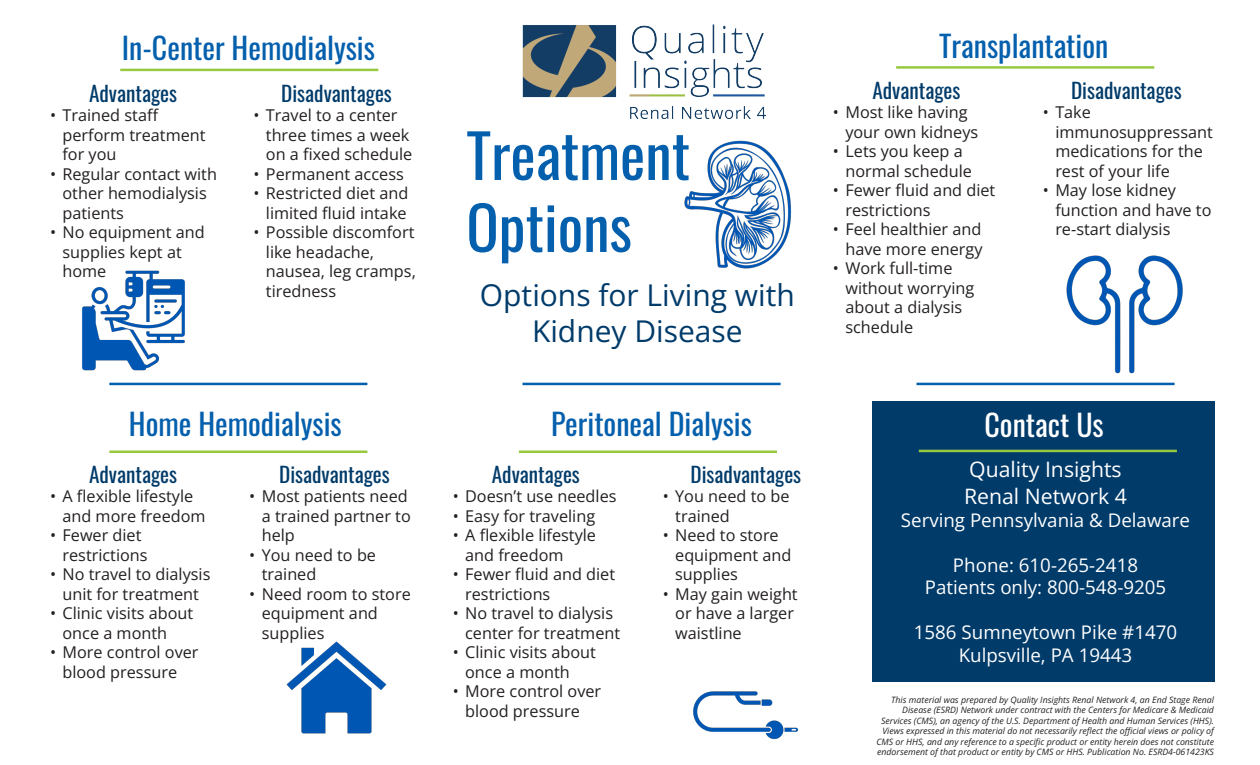
<style>
.page{position:relative;width:1260px;height:765px;background:#fff}
.page>*{position:absolute;margin:0;border:0;box-sizing:border-box;transform-origin:0 0}
.t1{font:60px/72px "Oswald";color:#045fad}
.t2{font:30px "Oswald";color:#045fad}
.t3{font:30px/36px "Open Sans";color:#003b6a;text-align:center}
.t4{font:30px "Oswald";color:#fff}
.t5{font:21.25px "Oswald";color:#003b6a}
.t6{font:21.25px "Open Sans";color:#fff}
.t7{font:18.75px "Open Sans";color:#fff}
.t8{font:16.25px/19.5px "Open Sans";color:#231f20}
.t9{font:italic 8.75px/10.5px "Open Sans";color:#231f20;text-align:right}
</style>
<div class="page">
<img style="left:522px;top:24px;width:244px;height:95px">
<hr style="left:109px;top:450px;width:258px;height:3px;background:#96c93f">
<hr style="left:896px;top:66px;width:258px;height:3px;background:#96c93f">
<hr style="left:519px;top:450px;width:258px;height:3px;background:#96c93f">
<hr style="left:109px;top:383px;width:258px;height:2px;background:#045fad">
<div style="left:872px;top:402px;width:342px;height:280px;background:#003b6a"></div>
<hr style="left:919px;top:450px;width:258px;height:2px;background:#96c93f">
<hr style="left:916px;top:383px;width:259px;height:2px;background:#045fad">
<hr style="left:523px;top:383px;width:258px;height:2px;background:#045fad">
<img style="left:684px;top:140px;width:108px;height:129px">
<img style="left:1066px;top:255px;width:117px;height:119px">
<img style="left:286px;top:641px;width:101px;height:93px">
<img style="left:693px;top:691px;width:105px;height:49px">
<img style="left:82px;top:270px;width:103px;height:101px">
<hr style="left:120px;top:69px;width:258px;height:2px;background:#96c93f">
<p class="t2" style="left:122px;top:21px;width:255px">In-Center Hemodialysis</p>
<p class="t5" style="left:89px;top:74px;width:90px">Advantages</p>
<p class="t8" style="left:62px;top:105px;width:145px;text-indent:-12px">• Trained staff perform treatment for you</p>
<p class="t8" style="left:62px;top:164px;width:156px;text-indent:-12px">• Regular contact with other hemodialysis patients</p>
<p class="t8" style="left:62px;top:222px;width:144px;text-indent:-12px">• No equipment and supplies kept at home</p>
<p class="t5" style="left:281px;top:74px;width:112px">Disadvantages</p>
<p class="t8" style="left:266px;top:105px;width:148px;text-indent:-12px">• Travel to a center three times a week on a fixed schedule</p>
<p class="t8" style="left:253px;top:164px;width:152px">• Permanent access</p>
<p class="t8" style="left:253px;top:183px;width:156px;text-align:right">• Restricted diet and limited fluid intake</p>
<p class="t8" style="left:266px;top:222px;width:151px;text-indent:-12px">• Possible discomfort like headache, nausea, leg cramps, tiredness</p>
<p class="t2" style="left:129px;top:397px;width:214px">Home Hemodialysis</p>
<p class="t5" style="left:89px;top:455px;width:90px">Advantages</p>
<p class="t8" style="left:62px;top:486px;width:145px;text-indent:-12px">• A flexible lifestyle and more freedom</p>
<p class="t8" style="left:62px;top:525px;width:87px;text-indent:-12px">• Fewer diet restrictions</p>
<p class="t8" style="left:50px;top:564px;width:162px;text-align:center">• No travel to dialysis unit for treatment</p>
<p class="t8" style="left:62px;top:603px;width:132px;text-indent:-12px">• Clinic visits about once a month</p>
<p class="t8" style="left:50px;top:642px;width:150px;text-align:center">• More control over blood pressure</p>
<p class="t5" style="left:279px;top:455px;width:112px">Disadvantages</p>
<p class="t8" style="left:262px;top:486px;width:151px;text-indent:-12px">• Most patients need a trained partner to help</p>
<p class="t8" style="left:262px;top:544px;width:116px;text-indent:-12px">• You need to be trained</p>
<p class="t8" style="left:262px;top:583px;width:151px;text-indent:-12px">• Need room to store equipment and supplies</p>
<p class="t1" style="left:466px;top:114px;width:225px">Treatment<br>Options</p>
<p class="t3" style="left:480px;top:276px;width:316px">Options for Living with<br>Kidney Disease</p>
<p class="t2" style="left:551px;top:397px;width:203px">Peritoneal Dialysis</p>
<p class="t5" style="left:492px;top:455px;width:90px">Advantages</p>
<p class="t8" style="left:453px;top:486px;width:165px">• Doesn’t use needles</p>
<p class="t8" style="left:453px;top:505px;width:144px">• Easy for traveling</p>
<p class="t8" style="left:465px;top:525px;width:132px;text-indent:-12px">• A flexible lifestyle and freedom</p>
<p class="t8" style="left:465px;top:564px;width:152px;text-indent:-12px">• Fewer fluid and diet restrictions</p>
<p class="t8" style="left:465px;top:603px;width:157px;text-indent:-12px">• No travel to dialysis center for treatment</p>
<p class="t8" style="left:465px;top:642px;width:132px;text-indent:-12px">• Clinic visits about once a month</p>
<p class="t8" style="left:453px;top:681px;width:150px;text-align:center">• More control over blood pressure</p>
<p class="t5" style="left:691px;top:455px;width:112px">Disadvantages</p>
<p class="t8" style="left:675px;top:486px;width:116px;text-indent:-12px">• You need to be trained</p>
<p class="t8" style="left:675px;top:525px;width:118px;text-indent:-12px">• Need to store equipment and supplies</p>
<p class="t8" style="left:675px;top:583px;width:124px;text-indent:-12px">• May gain weight or have a larger waistline</p>
<p class="t2" style="left:939px;top:19px;width:171px">Transplantation</p>
<p class="t5" style="left:872px;top:71px;width:90px">Advantages</p>
<p class="t8" style="left:845px;top:102px;width:134px;text-indent:-12px">• Most like having your own kidneys</p>
<p class="t8" style="left:845px;top:141px;width:128px;text-indent:-12px">• Lets you keep a normal schedule</p>
<p class="t8" style="left:845px;top:180px;width:152px;text-indent:-12px">• Fewer fluid and diet restrictions</p>
<p class="t8" style="left:833px;top:219px;width:151px;text-align:right">• Feel healthier and have more energy</p>
<p class="t8" style="left:845px;top:258px;width:130px;text-indent:-12px">• Work full-time without worrying about a dialysis schedule</p>
<p class="t5" style="left:1071px;top:71px;width:112px">Disadvantages</p>
<p class="t8" style="left:1055px;top:102px;width:159px;text-indent:-12px">• Take immunosuppressant medications for the rest of your life</p>
<p class="t8" style="left:1055px;top:180px;width:158px;text-indent:-12px">• May lose kidney function and have to re-start dialysis</p>
<p class="t4" style="left:985px;top:398px;width:121px">Contact Us</p>
<p class="t6" style="left:969px;top:455px;width:154px">Quality Insights</p>
<p class="t6" style="left:964px;top:482px;width:165px">Renal Network 4</p>
<p class="t7" style="left:901px;top:507px;width:291px">Serving Pennsylvania &amp; Delaware</p>
<p class="t7" style="left:953px;top:552px;width:187px">Phone: 610-265-2418</p>
<p class="t7" style="left:925px;top:575px;width:243px">Patients only: 800-548-9205</p>
<p class="t7" style="left:914px;top:620px;width:265px">1586 Sumneytown Pike #1470</p>
<p class="t7" style="left:959px;top:642px;width:175px">Kulpsville, PA 19443</p>
<p class="t9" style="left:876px;top:694px;width:339px">This material was prepared by Quality Insights Renal Network 4, an End Stage Renal Disease (ESRD) Network under contract with the Centers for Medicare &amp; Medicaid Services (CMS), an agency of the U.S. Department of Health and Human Services (HHS).<br>Views expressed in this material do not necessarily reflect the official views or policy of CMS or HHS, and any reference to a specific product or entity herein does not constitute endorsement of that product or entity by CMS or HHS. Publication No. ESRD4-061423KS</p>
</div>
